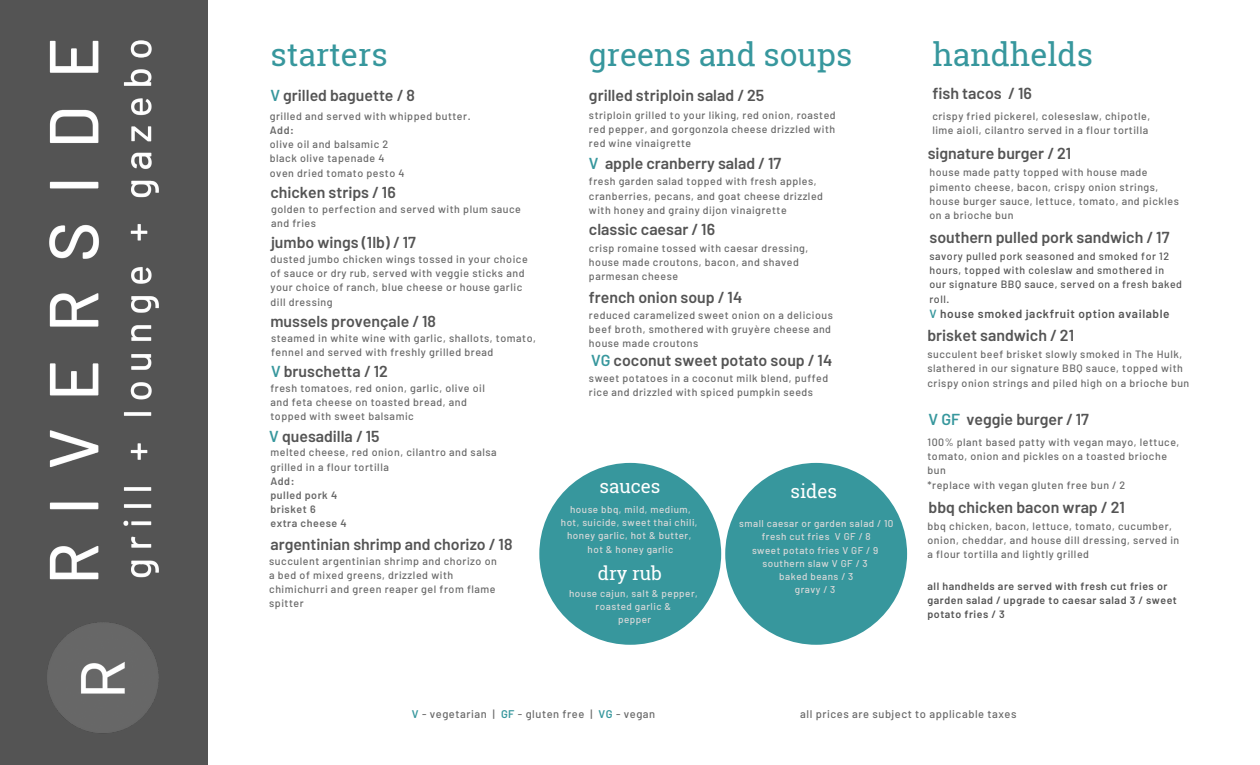
<style>
.page{position:relative;width:1260px;height:765px;background:#fff}
.page>*{position:absolute;margin:0;border:0;box-sizing:border-box;transform-origin:0 0}
.t1{font:32px "Roboto Slab";color:#37979d}
.t2{font:31.75px "Roboto Slab";color:#37979d}
.t3{font:18.75px "Roboto Slab";color:#fff}
.t4{font:600 16px "Barlow";color:#545454}
.t5{font:600 15.88px "Barlow";color:#545454}
.t6{font:600 11.88px "Barlow";letter-spacing:.05em;color:#545454}
.t7{font:500 11.12px "Barlow";letter-spacing:.05em;color:#686868}
.t8{font:500 10.62px/14.1px "Barlow";letter-spacing:.05em;color:#686868}
.t9{font:500 10.62px/14.1px "Barlow";letter-spacing:.05em;color:#545454}
.t10{font:600 10.62px/14.1px "Barlow";letter-spacing:.05em;color:#545454}
.t11{font:600 10.62px/14.2px "Barlow";letter-spacing:.05em;color:#686868}
.t12{font:500 9.88px/13.1px "Barlow";letter-spacing:.05em;color:#d9d9d9;text-align:center}
.s1{color:#37979d}
.s2{font-weight:600;color:#37979d}
</style>
<div class="page">
<div style="left:0;top:0;width:207px;height:765px;background:#545454"></div>
<img style="left:47px;top:40px;width:112px;height:693px">
<div style="left:539px;top:463px;width:182px;height:182px;background:#37979d;border-radius:50%"></div>
<div style="left:725px;top:463px;width:182px;height:182px;background:#37979d;border-radius:50%"></div>
<h1 class="t1" style="left:270px;top:33px;width:119px">starters</h1>
<h3 class="t5" style="left:270px;top:85px;width:146px"><span class="s1">V</span> grilled baguette / 8</h3>
<p class="t8" style="left:270px;top:108px;width:202px">grilled and served with whipped butter.</p>
<p class="t11" style="left:270px;top:123px;width:26px">Add:</p>
<p class="t8" style="left:270px;top:137px;width:136px">olive oil and balsamic 2 black olive tapenade 4 oven dried tomato pesto 4</p>
<h3 class="t5" style="left:270px;top:182px;width:127px">chicken strips / 16</h3>
<p class="t8" style="left:271px;top:201px;width:251px">golden to perfection and served with plum sauce and fries</p>
<h3 class="t5" style="left:271px;top:233px;width:146px">jumbo wings (1lb) / 17</h3>
<p class="t8" style="left:270px;top:252px;width:259px">dusted jumbo chicken wings tossed in your choice of sauce or dry rub, served with veggie sticks and your choice of ranch, blue cheese or house garlic dill dressing</p>
<h3 class="t5" style="left:270px;top:311px;width:167px">mussels provençale / 18</h3>
<p class="t8" style="left:271px;top:330px;width:266px">steamed in white wine with garlic, shallots, tomato, fennel and served with freshly grilled bread</p>
<h3 class="t5" style="left:271px;top:362px;width:118px"><span class="s1">V</span> bruschetta / 12</h3>
<p class="t8" style="left:270px;top:381px;width:216px">fresh tomatoes, red onion, garlic, olive oil and feta cheese on toasted bread, and topped with sweet balsamic</p>
<h3 class="t5" style="left:269px;top:426px;width:112px"><span class="s1">V</span> quesadilla / 15</h3>
<p class="t8" style="left:270px;top:445px;width:228px">melted cheese, red onion, cilantro and salsa grilled in a flour tortilla</p>
<p class="t11" style="left:270px;top:473px;width:78px">Add:<br>pulled pork 4 brisket 6<br>extra cheese 4</p>
<h3 class="t5" style="left:270px;top:534px;width:244px">argentinian shrimp and chorizo / 18</h3>
<p class="t8" style="left:269px;top:553px;width:229px">succulent argentinian shrimp and chorizo on a bed of mixed greens, drizzled with chimichurri and green reaper gel from flame spitter</p>
<h2 class="t2" style="left:589px;top:33px;width:265px">greens and soups</h2>
<h3 class="t5" style="left:589px;top:85px;width:177px">grilled striploin salad / 25</h3>
<p class="t8" style="left:589px;top:107px;width:248px;text-align:justify">striploin grilled to your liking, red onion, roasted red pepper, and gorgonzola cheese drizzled with red wine vinaigrette</p>
<h3 class="t5" style="left:589px;top:154px;width:194px"><span class="s1">V</span> apple cranberry salad / 17</h3>
<p class="t8" style="left:589px;top:174px;width:236px">fresh garden salad topped with fresh apples, cranberries, pecans, and goat cheese drizzled with honey and grainy dijon vinaigrette</p>
<h3 class="t5" style="left:589px;top:219px;width:128px">classic caesar / 16</h3>
<p class="t8" style="left:589px;top:240px;width:221px">crisp romaine tossed with caesar dressing, house made croutons, bacon, and shaved parmesan cheese</p>
<h3 class="t5" style="left:589px;top:287px;width:155px">french onion soup / 14</h3>
<p class="t8" style="left:589px;top:308px;width:245px">reduced caramelized sweet onion on a delicious beef broth, smothered with gruyère cheese and house made croutons</p>
<h3 class="t5" style="left:591px;top:350px;width:243px"><span class="s1">VG</span> coconut sweet potato soup / 14</h3>
<p class="t8" style="left:589px;top:371px;width:241px">sweet potatoes in a coconut milk blend, puffed rice and drizzled with spiced pumpkin seeds</p>
<h3 class="t3" style="left:599px;top:474px;width:62px">sauces</h3>
<p class="t12" style="left:561px;top:503px;width:138px">house bbq, mild, medium, hot, suicide, sweet thai chili, honey garlic, hot &amp; butter, hot &amp; honey garlic</p>
<h3 class="t3" style="left:598px;top:560px;width:66px">dry rub</h3>
<p class="t12" style="left:569px;top:587px;width:130px">house cajun, salt &amp; pepper, roasted garlic &amp;<br>pepper</p>
<h3 class="t3" style="left:791px;top:478px;width:48px">sides</h3>
<p class="t12" style="left:739px;top:517px;width:156px">small caesar or garden salad / 10 fresh cut fries V GF / 8<br>sweet potato fries V GF / 9 southern slaw V GF / 3<br>baked beans / 3<br>gravy / 3</p>
<h2 class="t2" style="left:932px;top:33px;width:162px">handhelds</h2>
<h3 class="t4" style="left:932px;top:83px;width:101px">fish tacos / 16</h3>
<p class="t8" style="left:932px;top:108px;width:219px">crispy fried pickerel, coleseslaw, chipotle, lime aioli, cilantro served in a flour tortilla</p>
<h3 class="t5" style="left:928px;top:143px;width:145px">signature burger / 21</h3>
<p class="t8" style="left:929px;top:165px;width:251px">house made patty topped with house made pimento cheese, bacon, crispy onion strings, house burger sauce, lettuce, tomato, and pickles on a brioche bun</p>
<h3 class="t5" style="left:929px;top:227px;width:242px">southern pulled pork sandwich / 17</h3>
<p class="t9" style="left:929px;top:249px;width:254px">savory pulled pork seasoned and smoked for 12 hours, topped with coleslaw and smothered in our signature BBQ sauce, served on a fresh baked roll.</p>
<p class="t6" style="left:929px;top:306px;width:242px"><span class="s1">V</span> house smoked jackfruit option available</p>
<h3 class="t5" style="left:928px;top:325px;width:148px">brisket sandwich / 21</h3>
<p class="t8" style="left:928px;top:347px;width:263px">succulent beef brisket slowly smoked in The Hulk, slathered in our signature BBQ sauce, topped with crispy onion strings and piled high on a brioche bun</p>
<h3 class="t5" style="left:929px;top:409px;width:162px"><span class="s1">V GF</span> veggie burger / 17</h3>
<p class="t8" style="left:928px;top:435px;width:253px">100% plant based patty with vegan mayo, lettuce, tomato, onion and pickles on a toasted brioche bun<br>*replace with vegan gluten free bun / 2</p>
<h3 class="t5" style="left:929px;top:497px;width:198px">bbq chicken bacon wrap / 21</h3>
<p class="t8" style="left:928px;top:519px;width:253px">bbq chicken, bacon, lettuce, tomato, cucumber, onion, cheddar, and house dill dressing, served in a flour tortilla and lightly grilled</p>
<p class="t10" style="left:928px;top:579px;width:251px">all handhelds are served with fresh cut fries or garden salad / upgrade to caesar salad 3 / sweet potato fries / 3</p>
<p class="t7" style="left:412px;top:707px;width:245px"><span class="s2">V</span> - vegetarian | <span class="s2">GF</span> - gluten free | <span class="s2">VG</span> - vegan</p>
<p class="t7" style="left:800px;top:707px;width:218px">all prices are subject to applicable taxes</p>
</div>
